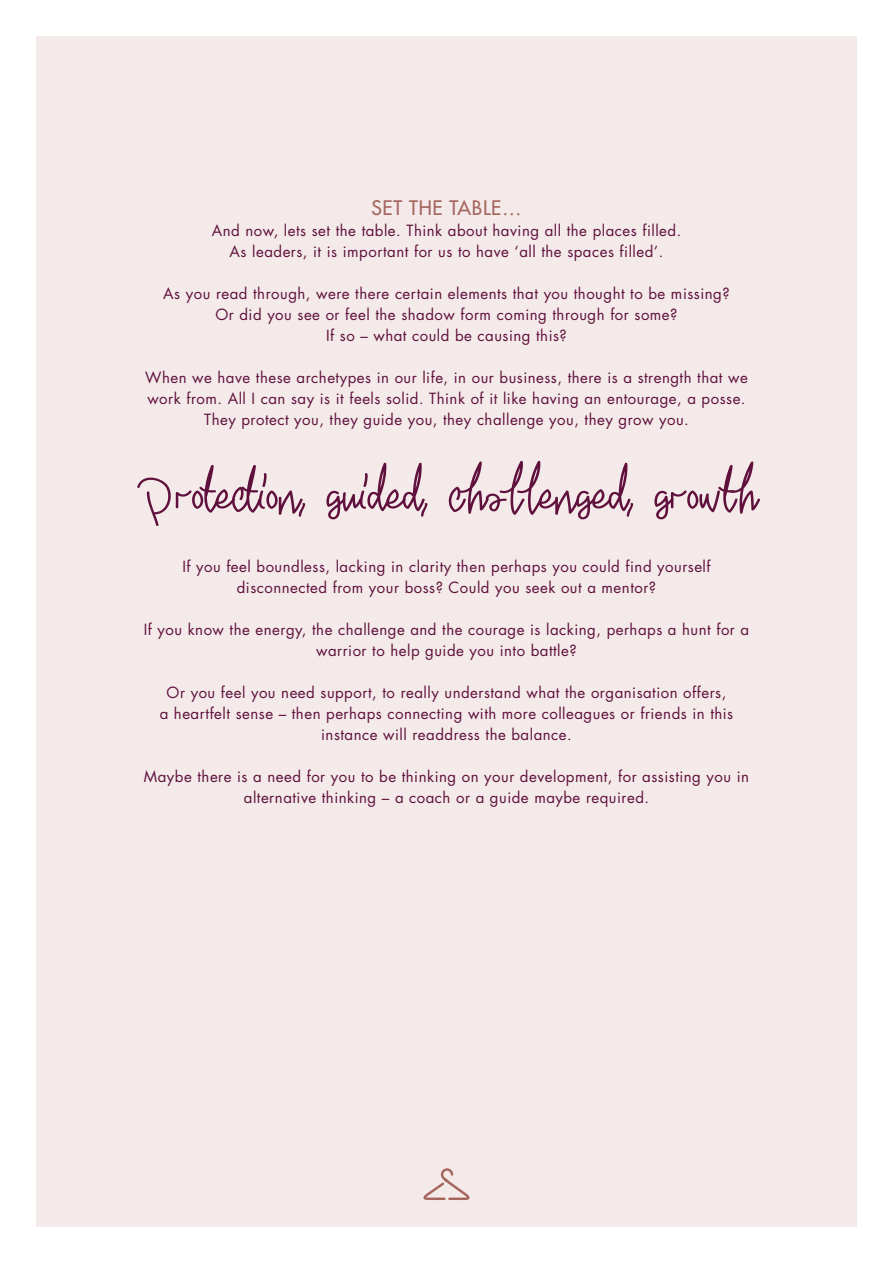
<style>
.page{position:relative;width:893px;height:1263px;background:#fff}
.page>*{position:absolute;margin:0;border:0;box-sizing:border-box;transform-origin:0 0}
.t1{font:51.3px "Ekologie Hand";color:#60103c;scale:1.17 1}
.t2{font:19.5px "Futura";letter-spacing:.035em;color:#a6665e}
.t3{font:15px/21px "Futura";letter-spacing:.035em;color:#60103c;text-align:center}
</style>
<div class="page">
<div style="left:36px;top:36px;width:821px;height:1191px;background:#f3eae9"></div>
<svg style="left:423px;top:1168px;width:47px;height:32px"></svg>
<p class="t2" style="left:371px;top:195px;width:152px">SET THE TABLE…</p>
<p class="t3" style="left:212px;top:220px;width:471px">And now, lets set the table. Think about having all the places filled.</p>
<p class="t3" style="left:230px;top:241px;width:435px">As leaders, it is important for us to have ‘all the spaces filled’.</p>
<p class="t3" style="left:163px;top:283px;width:568px">As you read through, were there certain elements that you thought to be missing?</p>
<p class="t3" style="left:215px;top:304px;width:464px">Or did you see or feel the shadow form coming through for some?<br>If so – what could be causing this?</p>
<p class="t3" style="left:145px;top:367px;width:604px">When we have these archetypes in our life, in our business, there is a strength that we work from. All I can say is it feels solid. Think of it like having an entourage, a posse.<br>They protect you, they guide you, they challenge you, they grow you.</p>
<p class="t1" style="left:136px;top:459px;width:533px">Protection, guided, challenged, growth</p>
<p class="t3" style="left:182px;top:556px;width:530px">If you feel boundless, lacking in clarity then perhaps you could find yourself disconnected from your boss? Could you seek out a mentor?</p>
<p class="t3" style="left:144px;top:619px;width:607px">If you know the energy, the challenge and the courage is lacking, perhaps a hunt for a warrior to help guide you into battle?</p>
<p class="t3" style="left:160px;top:682px;width:575px">Or you feel you need support, to really understand what the organisation offers,<br>a heartfelt sense – then perhaps connecting with more colleagues or friends in this instance will readdress the balance.</p>
<p class="t3" style="left:144px;top:766px;width:607px">Maybe there is a need for you to be thinking on your development, for assisting you in alternative thinking – a coach or a guide maybe required.</p>
</div>
